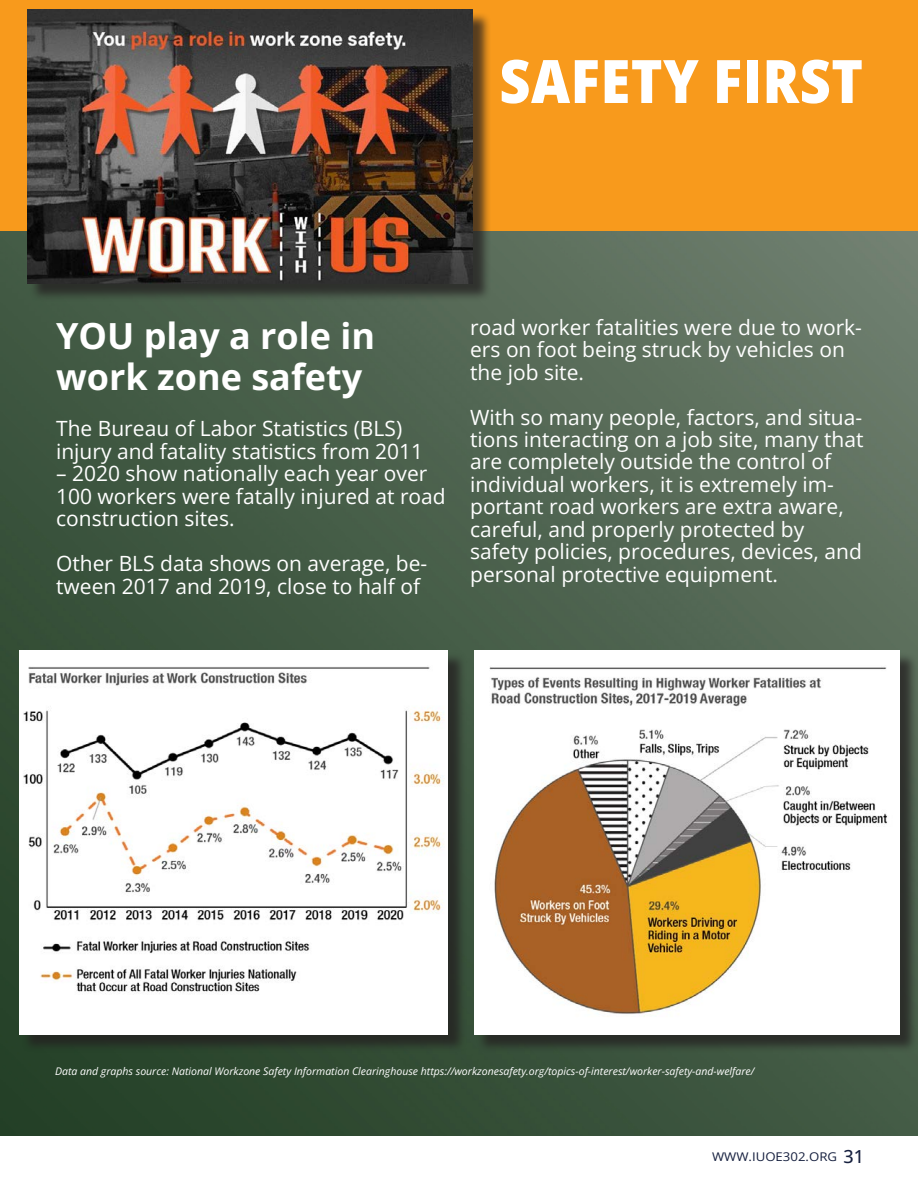
<style>
.page{position:relative;width:918px;height:1188px;background:#fff}
.page>*{position:absolute;margin:0;border:0;box-sizing:border-box;transform-origin:0 0}
.Headline_1{font:800 semi-condensed 60px "Open Sans";letter-spacing:.01em;color:#fff}
.t1{font:700 36px/40.5px "Open Sans";color:#fff}
.t2{font:21px/22.5px "Open Sans";color:#fff}
.t3{font:12px "Open Sans";color:#16203f;scale:1.1 1}
.t4{font:italic 10.5px "Open Sans";color:#fff}
.s1{font-weight:500;font-size:18px}
</style>
<div class="page">
<img style="left:0;top:230px;width:918px;height:905px">
<div style="left:0;top:0;width:918px;height:230px;background:#f89a1c"></div>
<div style="left:29px;top:11px;width:462px;height:291px;background:#231f20;opacity:.75"></div>
<img style="left:27px;top:9px;width:445px;height:275px">
<div style="left:476px;top:652px;width:442px;height:402px;background:#231f20;opacity:.75"></div>
<img style="left:474px;top:650px;width:426px;height:385px">
<div style="left:22px;top:652px;width:445px;height:401px;background:#231f20;opacity:.75"></div>
<img style="left:19px;top:650px;width:429px;height:384px">
<p class="Headline_1" style="left:500px;top:40px;width:365px">SAFETY FIRST</p>
<p class="t1" style="left:56px;top:315px;width:321px">YOU play a role in work zone safety</p>
<p class="t2" style="left:56px;top:417px;width:369px">The Bureau of Labor Statistics (BLS) injury and fatality statistics from 2011</p>
<p class="t2" style="left:56px;top:462px;width:391px">– 2020 show nationally each year over<br>100 workers were fatally injured at road construction sites.</p>
<p class="t2" style="left:56px;top:552px;width:373px">Other BLS data shows on average, be&shy;tween 2017 and 2019, close to half of</p>
<p class="t2" style="left:470px;top:315px;width:393px">road worker fatalities were due to work&shy;ers on foot being struck by vehicles on the job site.</p>
<p class="t2" style="left:470px;top:405px;width:395px">With so many people, factors, and situa&shy;tions interacting on a job site, many that are completely outside the control of individual workers, it is extremely im&shy;portant road workers are extra aware, careful, and properly protected by safety policies, procedures, devices, and personal protective equipment.</p>
<p class="t4" style="left:55px;top:1064px;width:701px">Data and graphs source: National Workzone Safety Information Clearinghouse https://workzonesafety.org/topics-of-interest/worker-safety-and-welfare/</p>
<p class="t3" style="left:712px;top:1149px;width:140px">WWW.IUOE302.ORG <span class="s1">31</span></p>
</div>
